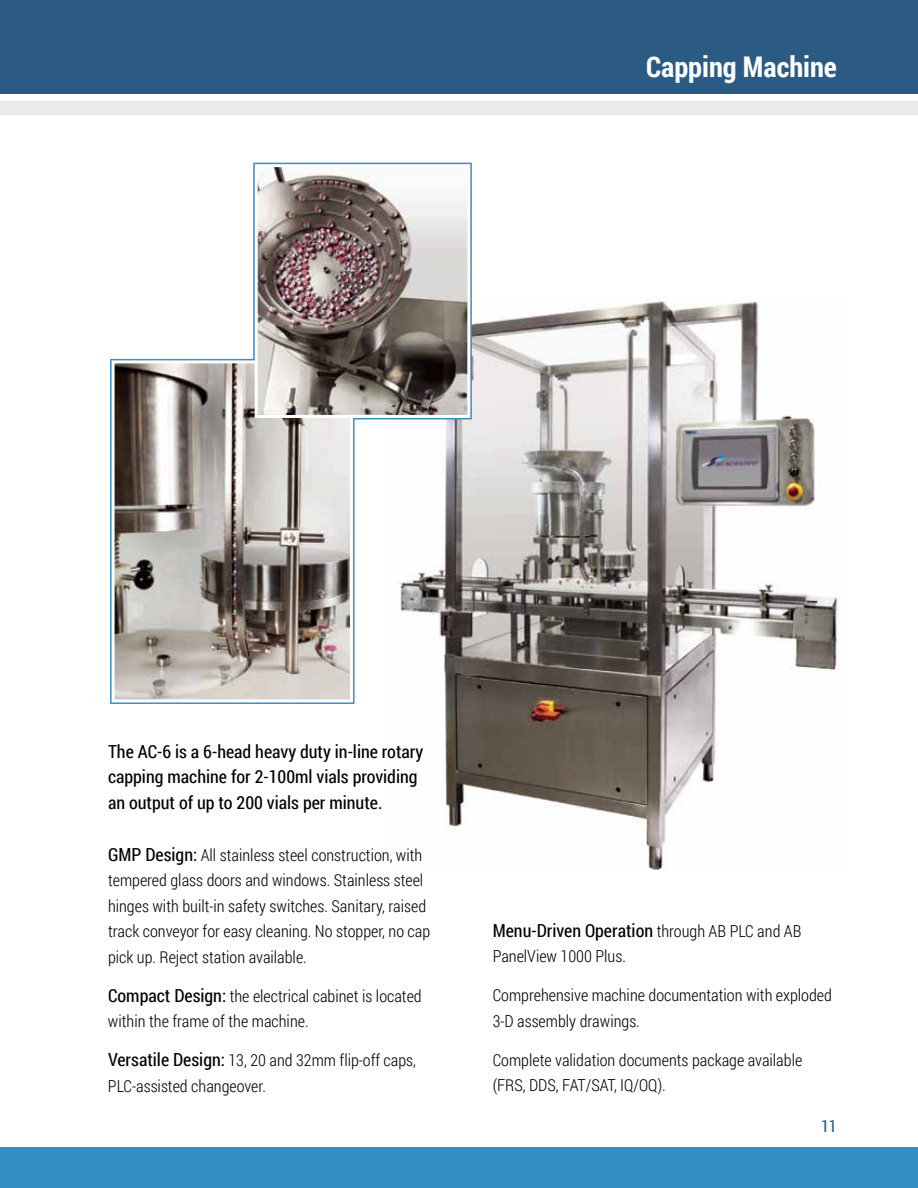
<style>
.page{position:relative;width:918px;height:1188px;background:#fff}
.page>*{position:absolute;margin:0;border:0;box-sizing:border-box;transform-origin:0 0}
.t1{font:700 28.5px "Roboto Condensed";color:#fff}
.t2{font:18px/25.5px "Roboto Condensed";color:#000}
.t3{font:300 16.5px/25.5px "Roboto Condensed";color:#000}
.t4{font:16.5px "Roboto Condensed";color:#2b5a83}
.s1{font-weight:400;font-size:18px}
.s2{font-weight:300;font-size:16.5px}
</style>
<div class="page">
<div style="left:0;top:0;width:918px;height:94px;background:#2b5a83"></div>
<div style="left:0;top:1148px;width:918px;height:40px;background:#358fc6"></div>
<div style="left:0;top:101px;width:918px;height:14px;background:#ebebeb"></div>
<img style="left:391px;top:298px;width:448px;height:571px">
<div style="left:110px;top:359px;width:245px;height:345px;border:6px solid #358fc6"></div>
<div style="left:253px;top:163px;width:219px;height:256px;border:6px solid #358fc6"></div>
<img style="left:116px;top:364px;width:233px;height:334px">
<div style="left:112px;top:360px;width:241px;height:342px;border:3px solid #fff"></div>
<img style="left:259px;top:168px;width:207px;height:246px">
<div style="left:255px;top:164px;width:215px;height:254px;border:3px solid #fff"></div>
<h1 class="t1" style="left:646px;top:47px;width:192px">Capping Machine</h1>
<p class="t2" style="left:108px;top:738px;width:317px">The AC-6 is a 6-head heavy duty in-line rotary capping machine for 2-100ml vials providing an output of up to 200 vials per minute.</p>
<p class="t3" style="left:108px;top:842px;width:324px"><span class="s1">GMP Design:</span> All stainless steel construction, with tempered glass doors and windows. Stainless steel hinges with built-in safety switches. Sanitary, raised track conveyor for easy cleaning. No stopper, no cap pick up. Reject station available.</p>
<p class="t3" style="left:108px;top:983px;width:315px"><span class="s1">Compact Design:</span> the electrical cabinet is located within the frame of the machine.</p>
<p class="t3" style="left:108px;top:1047px;width:310px"><span class="s1">Versatile Design:</span> 13, 20 and 32mm flip-off caps,<br>PLC-assisted changeover.</p>
<p class="t2" style="left:493px;top:917px;width:310px">Menu-Driven Operation <span class="s2">through AB PLC and AB</span></p>
<p class="t3" style="left:493px;top:943px;width:135px">PanelView 1000 Plus.</p>
<p class="t3" style="left:493px;top:982px;width:341px">Comprehensive machine documentation with exploded<br>3-D assembly drawings.</p>
<p class="t3" style="left:493px;top:1047px;width:311px">Complete validation documents package available (FRS, DDS, FAT/SAT, IQ/OQ).</p>
<p class="t4" style="left:821px;top:1115px;width:17px">11</p>
</div>
